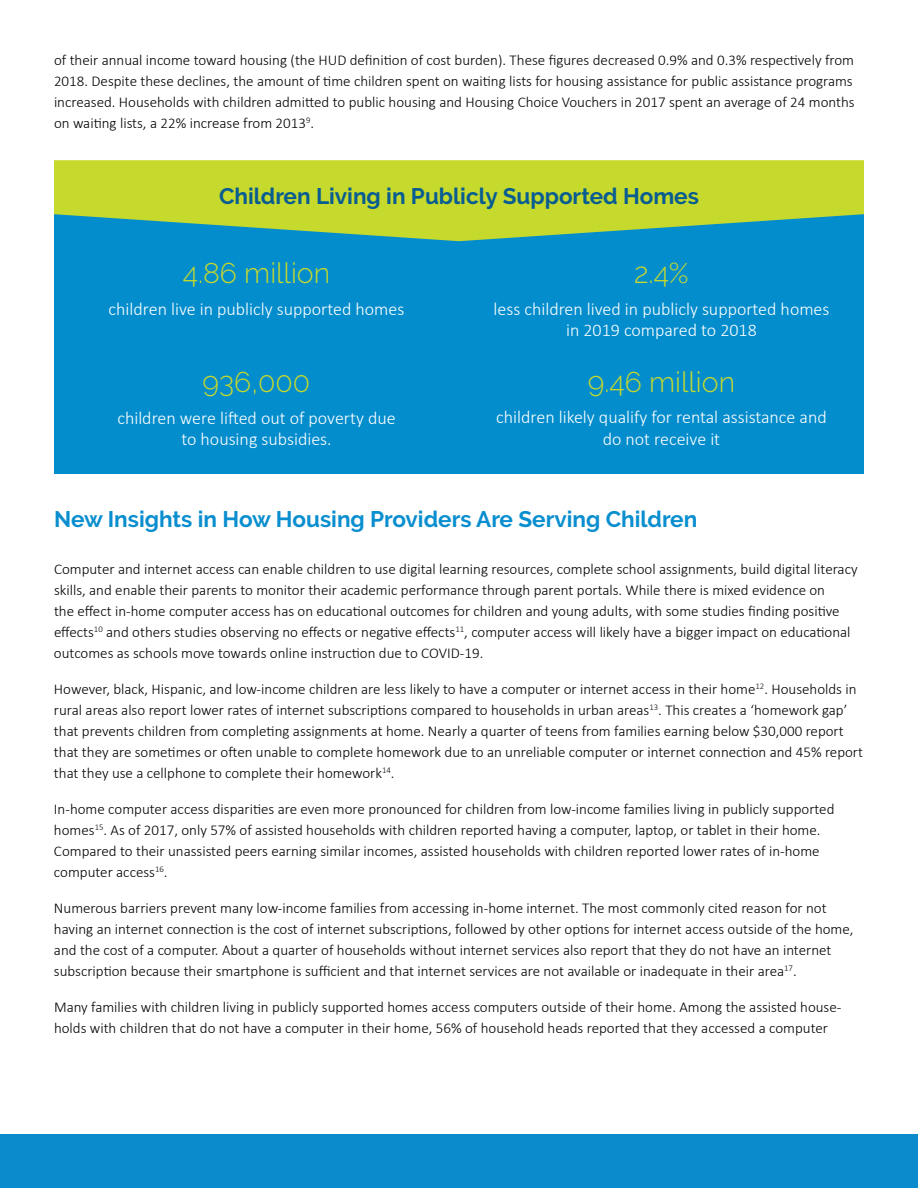
<style>
.page{position:relative;width:918px;height:1188px;background:#fff}
.page>*{position:absolute;margin:0;border:0;box-sizing:border-box;transform-origin:0 0}
.t1{font:300 28.5px "Raleway";color:#c6d92d}
.t2{font:700 22.5px "Raleway";color:#098ecf}
.t3{font:700 22.5px "Raleway";color:#075d91}
.t4{font:300 18px/21.6px "Calibri";color:#fff;text-align:center}
.t5{font:300 15px/21px "Calibri";color:#000}
</style>
<div class="page">
<div style="left:54px;top:178px;width:810px;height:295px;background:#038dcd"></div>
<svg style="left:54px;top:160px;width:810px;height:81px;fill:#c6d92d"></svg>
<div style="left:0;top:1134px;width:918px;height:54px;background:#0b8bcc"></div>
<p class="t5" style="left:54px;top:50px;width:802px">of their annual income toward housing (the HUD definition of cost burden). These figures decreased 0.9% and 0.3% respectively from 2018. Despite these declines, the amount of time children spent on waiting lists for housing assistance for public assistance programs increased. Households with children admitted to public housing and Housing Choice Vouchers in 2017 spent an average of 24 months on waiting lists, a 22% increase from 2013<sup>9</sup>.</p>
<h2 class="t3" style="left:219px;top:183px;width:481px">Children Living in Publicly Supported Homes</h2>
<h1 class="t1" style="left:183px;top:257px;width:149px">4.86 million</h1>
<p class="t4" style="left:109px;top:298px;width:297px">children live in publicly supported homes</p>
<h1 class="t1" style="left:203px;top:366px;width:109px">936,000</h1>
<p class="t4" style="left:117px;top:407px;width:280px">children were lifted out of poverty due to housing subsidies.</p>
<h1 class="t1" style="left:634px;top:257px;width:56px">2.4%</h1>
<p class="t4" style="left:494px;top:298px;width:337px">less children lived in publicly supported homes in 2019 compared to 2018</p>
<h1 class="t1" style="left:588px;top:365px;width:149px">9.46 million</h1>
<p class="t4" style="left:496px;top:406px;width:332px">children likely qualify for rental assistance and do not receive it</p>
<h2 class="t2" style="left:54px;top:507px;width:645px">New Insights in How Housing Providers Are Serving Children</h2>
<p class="t5" style="left:54px;top:559px;width:805px">Computer and internet access can enable children to use digital learning resources, complete school assignments, build digital literacy skills, and enable their parents to monitor their academic performance through parent portals. While there is mixed evidence on<br>the effect in-home computer access has on educational outcomes for children and young adults, with some studies finding positive effects<sup>10</sup> and others studies observing no effects or negative effects<sup>11</sup>, computer access will likely have a bigger impact on educational outcomes as schools move towards online instruction due to COVID-19.</p>
<p class="t5" style="left:54px;top:679px;width:811px">However, black, Hispanic, and low-income children are less likely to have a computer or internet access in their home<sup>12</sup>. Households in rural areas also report lower rates of internet subscriptions compared to households in urban areas<sup>13</sup>. This creates a ‘homework gap’ that prevents children from completing assignments at home. Nearly a quarter of teens from families earning below $30,000 report that they are sometimes or often unable to complete homework due to an unreliable computer or internet connection and 45% report that they use a cellphone to complete their homework<sup>14</sup>.</p>
<p class="t5" style="left:54px;top:799px;width:782px">In-home computer access disparities are even more pronounced for children from low-income families living in publicly supported homes<sup>15</sup>. As of 2017, only 57% of assisted households with children reported having a computer, laptop, or tablet in their home.<br>Compared to their unassisted peers earning similar incomes, assisted households with children reported lower rates of in-home computer access<sup>16</sup>.</p>
<p class="t5" style="left:54px;top:898px;width:801px">Numerous barriers prevent many low-income families from accessing in-home internet. The most commonly cited reason for not having an internet connection is the cost of internet subscriptions, followed by other options for internet access outside of the home, and the cost of a computer. About a quarter of households without internet services also report that they do not have an internet subscription because their smartphone is sufficient and that internet services are not available or inadequate in their area<sup>17</sup>.</p>
<p class="t5" style="left:54px;top:997px;width:789px">Many families with children living in publicly supported homes access computers outside of their home. Among the assisted house&shy;holds with children that do not have a computer in their home, 56% of household heads reported that they accessed a computer</p>
</div>
